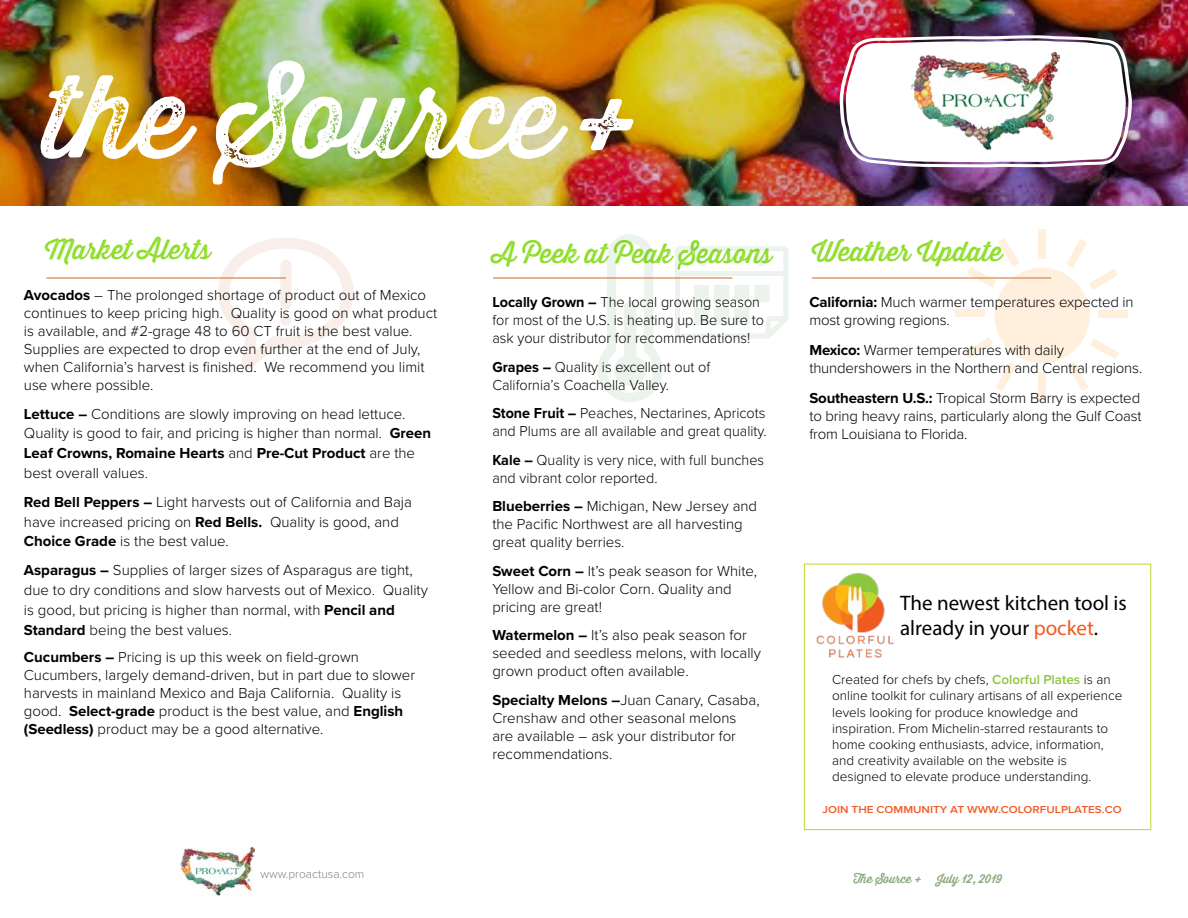
<style>
.page{position:relative;width:1188px;height:918px;background:#fff}
.page>*{position:absolute;margin:0;border:0;box-sizing:border-box;transform-origin:0 0}
.t1{font:114px "Thirsty Rough Reg Two";color:#fff}
.t2{font:27px "Thirsty Rough Reg One";color:#8fde2b}
.t3{font:21px/25.2px "Myriad Pro";color:#000}
.t4{font:300 15px/18px "Proxima Nova";color:#000}
.t5{font:300 15px/18px "Proxima Nova";color:#000;scale:.96 1}
.t6{font:300 13.5px/16.2px "Proxima Nova";color:#000}
.t7{font:12px "Thirsty Rough Reg One";color:#89a678}
.t8{font:300 12px "Proxima Nova";color:#808285}
.t9{font:600 10.5px "Proxima Nova";color:#f15a25;scale:1.12 1}
.s1{font-weight:700}
.s2{color:#f15a22}
.s3{font-weight:600;color:#8cc63f}
</style>
<div class="page">
<img style="left:0;top:0;width:1188px;height:206px">
<img style="left:840px;top:35px;width:292px;height:132px">
<img style="left:181px;top:847px;width:73px;height:49px">
<svg style="left:597px;top:234px;width:66px;height:168px"></svg>
<svg style="left:675px;top:246px;width:113px;height:92px"></svg>
<svg style="left:218px;top:238px;width:136px;height:132px"></svg>
<div style="left:280px;top:260px;width:12px;height:49px;background:#f9eee9;border-radius:6px"></div>
<hr style="left:46px;top:278px;width:240px;height:1px;background:#d06828">
<hr style="left:493px;top:278px;width:239px;height:1px;background:#d06828">
<hr style="left:812px;top:278px;width:239px;height:1px;background:#d06828">
<div style="left:1038px;top:230px;width:8px;height:29px;background:#fef0dd"></div>
<div style="left:1038px;top:372px;width:7px;height:29px;background:#fef0dd"></div>
<div style="left:1099px;top:310px;width:29px;height:8px;background:#fef0dd"></div>
<div style="left:956px;top:309px;width:29px;height:8px;background:#fef0dd"></div>
<svg style="left:967px;top:238px;width:53px;height:50px"></svg>
<svg style="left:1067px;top:338px;width:52px;height:53px"></svg>
<svg style="left:964px;top:337px;width:53px;height:54px"></svg>
<svg style="left:1066px;top:239px;width:52px;height:51px"></svg>
<div style="left:994px;top:268px;width:96px;height:95px;background:#fef0dd;border-radius:50%"></div>
<img style="left:912px;top:52px;width:148px;height:99px">
<img style="left:816px;top:573px;width:79px;height:85px">
<div style="left:804px;top:564px;width:347px;height:266px;border:1px solid #bfd72f"></div>
<h1 class="t1" style="left:45px;top:33px;width:599px">the Source +</h1>
<h2 class="t2" style="left:45px;top:230px;width:167px">Market Alerts</h2>
<h2 class="t2" style="left:492px;top:233px;width:281px">A Peek at Peak Seasons</h2>
<h2 class="t2" style="left:812px;top:232px;width:192px">Weather Update</h2>
<p class="t4" style="left:24px;top:285px;width:415px"><span class="s1">Avocados</span> – The prolonged shortage of product out of Mexico continues to keep pricing high. Quality is good on what product is available, and #2-grage 48 to 60 CT fruit is the best value.<br>Supplies are expected to drop even further at the end of July, when California’s harvest is finished. We recommend you limit use where possible.</p>
<p class="t4" style="left:24px;top:403px;width:409px;line-height:19.8px"><span class="s1">Lettuce –</span> Conditions are slowly improving on head lettuce.<br>Quality is good to fair, and pricing is higher than normal. <span class="s1">Green Leaf Crowns, Romaine Hearts</span> and <span class="s1">Pre-Cut Product</span> are the best overall values.</p>
<p class="t4" style="left:24px;top:491px;width:389px;line-height:19.8px"><span class="s1">Red Bell Peppers –</span> Light harvests out of California and Baja have increased pricing on <span class="s1">Red Bells.</span> Quality is good, and<br><span class="s1">Choice Grade</span> is the best value.</p>
<p class="t4" style="left:24px;top:560px;width:406px;line-height:19.8px"><span class="s1">Asparagus –</span> Supplies of larger sizes of Asparagus are tight, due to dry conditions and slow harvests out of Mexico. Quality is good, but pricing is higher than normal, with <span class="s1">Pencil and Standard</span> being the best values.</p>
<p class="t4" style="left:24px;top:647px;width:393px"><span class="s1">Cucumbers –</span> Pricing is up this week on field-grown Cucumbers, largely demand-driven, but in part due to slower harvests in mainland Mexico and Baja California. Quality is good. <span class="s1">Select-grade</span> product is the best value, and <span class="s1">English (Seedless)</span> product may be a good alternative.</p>
<p class="t8" style="left:260px;top:865px;width:105px">www.proactusa.com</p>
<p class="t5" style="left:492px;top:293px;width:284px"><span class="s1">Locally Grown –</span> The local growing season for most of the U.S. is heating up. Be sure to ask your distributor for recommendations!</p>
<p class="t5" style="left:492px;top:357px;width:229px"><span class="s1">Grapes –</span> Quality is excellent out of<br>California’s Coachella Valley.</p>
<p class="t5" style="left:492px;top:404px;width:287px"><span class="s1">Stone Fruit –</span> Peaches, Nectarines, Apricots and Plums are all available and great quality.</p>
<p class="t5" style="left:492px;top:450px;width:285px"><span class="s1">Kale –</span> Quality is very nice, with full bunches and vibrant color reported.</p>
<p class="t4" style="left:492px;top:497px;width:266px"><span class="s1">Blueberries –</span> Michigan, New Jersey and the Pacific Northwest are all harvesting great quality berries.</p>
<p class="t4" style="left:492px;top:561px;width:266px"><span class="s1">Sweet Corn –</span> It’s peak season for White,<br>Yellow and Bi-color Corn. Quality and pricing are great!</p>
<p class="t4" style="left:492px;top:626px;width:270px"><span class="s1">Watermelon –</span> It’s also peak season for seeded and seedless melons, with locally grown product often available.</p>
<p class="t4" style="left:492px;top:690px;width:269px"><span class="s1">Specialty Melons –</span>Juan Canary, Casaba, Crenshaw and other seasonal melons are available – ask your distributor for recommendations.</p>
<p class="t4" style="left:809px;top:293px;width:326px"><span class="s1">California:</span> Much warmer temperatures expected in most growing regions.</p>
<p class="t4" style="left:809px;top:341px;width:334px"><span class="s1">Mexico:</span> Warmer temperatures with daily thundershowers in the Northern and Central regions.</p>
<p class="t4" style="left:809px;top:389px;width:334px;text-align:justify"><span class="s1">Southeastern U.S.:</span> Tropical Storm Barry is expected to bring heavy rains, particularly along the Gulf Coast from Louisiana to Florida.</p>
<h3 class="t3" style="left:900px;top:590px;width:228px">The newest kitchen tool is already in your <span class="s2">pocket</span>.</h3>
<p class="t6" style="left:832px;top:671px;width:292px">Created for chefs by chefs, <span class="s3">Colorful Plates</span> is an online toolkit for culinary artisans of all experience levels looking for produce knowledge and inspiration. From Michelin-starred restaurants to home cooking enthusiasts, advice, information, and creativity available on the website is designed to elevate produce understanding.</p>
<p class="t9" style="left:823px;top:801px;width:269px">JOIN THE COMMUNITY AT WWW.COLORFULPLATES.CO</p>
<p class="t7" style="left:853px;top:869px;width:70px">The Source +</p>
<p class="t7" style="left:937px;top:869px;width:67px">July 12, 2019</p>
</div>
